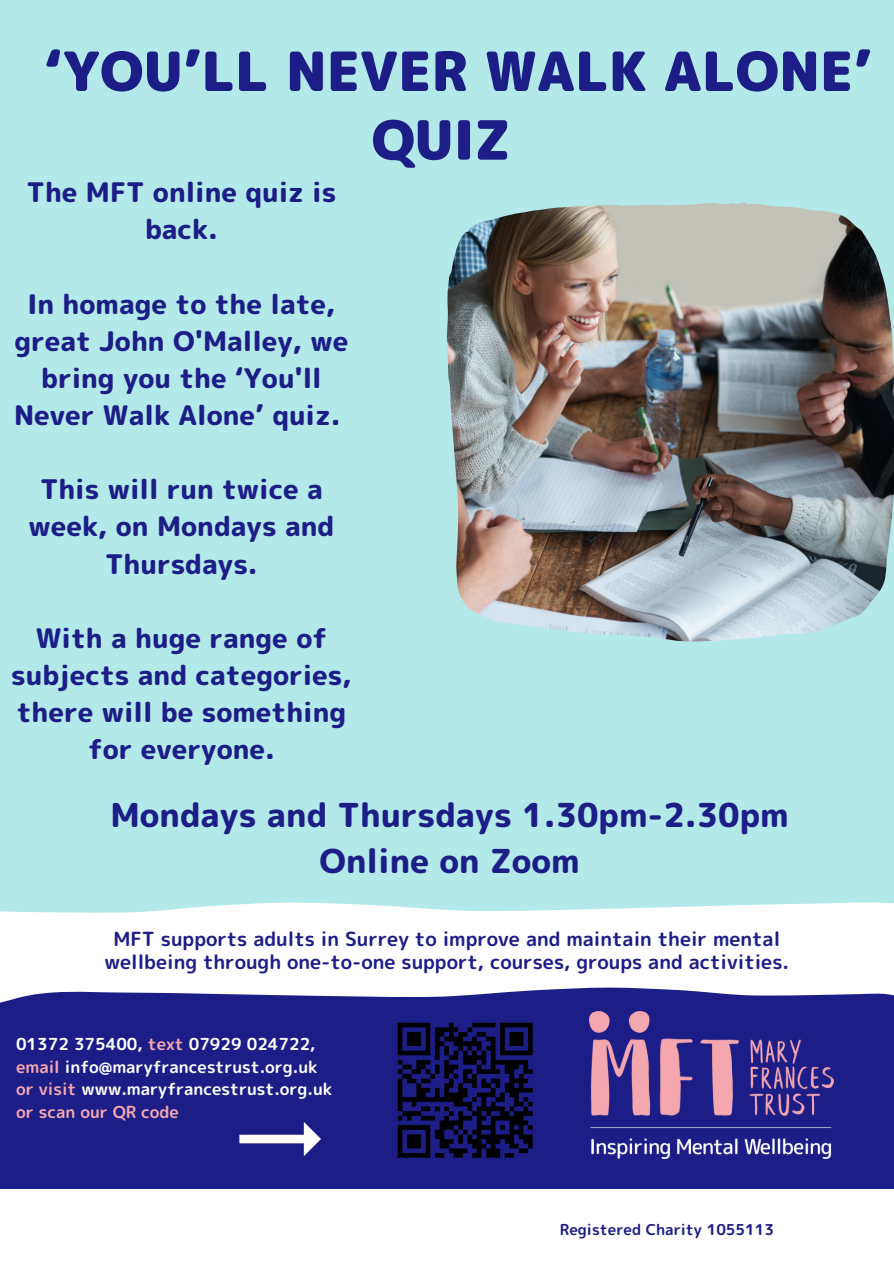
<style>
.page{position:relative;width:894px;height:1264px;background:#fff}
.page>*{position:absolute;margin:0;border:0;box-sizing:border-box;transform-origin:0 0}
.t1{font:54px/68.7px "rounded mplus 1 p black";color:#1c1d87}
.t2{font:33px/46.2px "rounded mplus 1 p heavy";color:#1c1d87;text-align:center}
.t3{font:27px/37.2px "rounded mplus 1 p heavy";color:#1c1d87;text-align:center}
.t4{font:19.5px/22.5px "rounded mplus 1 p bold";color:#1c1d87;text-align:center}
.t5{font:16.5px "rounded mplus 1 p bold";color:#fff}
.t6{font:16.5px "rounded mplus 1 p bold";color:#f5a7af}
.t7{font:15px "rounded mplus 1 p bold";color:#1c1d87}
.s1{color:#f5a7af}
</style>
<div class="page">
<div style="left:0;top:0;width:893px;height:1263px;background:#b3e9e9"></div>
<svg style="left:0;top:902px;width:893px;height:287px;background:#787ab8"></svg>
<div style="left:0;top:1189px;width:893px;height:74px;background:#fff"></div>
<img style="left:589px;top:1011px;width:244px;height:147px">
<svg style="left:239px;top:1121px;width:81px;height:35px;background:#5f60aa"></svg>
<img style="left:391px;top:1016px;width:146px;height:146px">
<img style="left:447px;top:202px;width:446px;height:439px">
<h4 class="t1" style="left:371px;top:36px;width:501px;text-indent:-327px">‘YOU’LL NEVER WALK ALONE’<br>QUIZ</h4>
<p class="t3" style="left:27px;top:173px;width:311px">The MFT online quiz is back.</p>
<p class="t3" style="left:14px;top:285px;width:336px">In homage to the late, great John O'Malley, we bring you the ‘You'll<br>Never Walk Alone’ quiz.</p>
<p class="t3" style="left:29px;top:470px;width:307px">This will run twice a week, on Mondays and<br>Thursdays.</p>
<p class="t3" style="left:11px;top:619px;width:342px">With a huge range of subjects and categories, there will be something for everyone.</p>
<h2 class="t2" style="left:110px;top:791px;width:679px">Mondays and Thursdays 1.30pm-2.30pm<br>Online on Zoom</h2>
<p class="t4" style="left:104px;top:927px;width:686px">MFT supports adults in Surrey to improve and maintain their mental wellbeing through one-to-one support, courses, groups and activities.</p>
<h3 class="t5" style="left:16px;top:1031px;width:301px">01372 375400, <span class="s1">text</span> 07929 024722,</h3>
<h3 class="t5" style="left:16px;top:1054px;width:303px"><span class="s1">email</span> info@maryfrancestrust.org.uk</h3>
<h3 class="t5" style="left:16px;top:1077px;width:318px"><span class="s1">or visit</span> www.maryfrancestrust.org.uk</h3>
<h3 class="t6" style="left:16px;top:1100px;width:164px">or scan our QR code</h3>
<p class="t7" style="left:559px;top:1218px;width:215px">Registered Charity 1055113</p>
</div>
